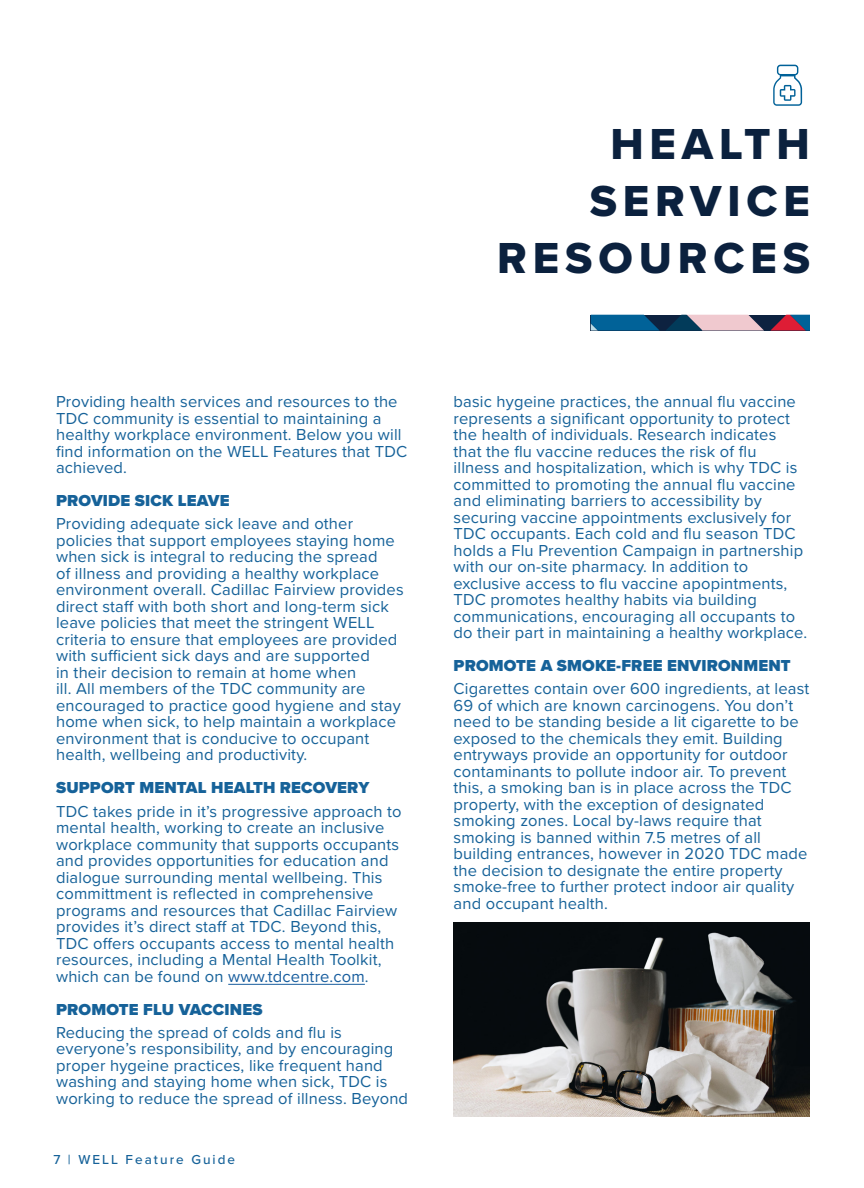
<style>
.page{position:relative;width:864px;height:1188px;background:#fff}
.page>*{position:absolute;margin:0;border:0;box-sizing:border-box;transform-origin:0 0}
.t1{font:45px "Proxima Nova Extrabld";letter-spacing:.13em;color:#0b213e}
.t2{font:16.5px/16.5px "Proxima Nova";letter-spacing:.01em;color:#166299}
.t3{font:900 16.5px "Proxima Nova";letter-spacing:.01em;color:#166299}
.t4{font:500 13.5px "Proxima Nova";letter-spacing:.15em;color:#166299}
.s1{color:#175d9e}
</style>
<div class="page">
<div style="left:591px;top:315px;width:219px;height:16px;background:#0d2240"></div>
<svg style="left:591px;top:315px;width:69px;height:16px"></svg>
<svg style="left:770px;top:315px;width:40px;height:16px"></svg>
<svg style="left:666px;top:315px;width:98px;height:16px"></svg>
<hr style="left:228px;top:984px;width:137px;height:1px;background:#175d9e">
<svg style="left:773px;top:65px;width:29px;height:41px"></svg>
<img style="left:454px;top:922px;width:356px;height:195px">
<p class="t1" style="left:610px;top:110px;width:201px">HEALTH</p>
<p class="t1" style="left:590px;top:167px;width:222px">SERVICE</p>
<p class="t1" style="left:497px;top:224px;width:314px">RESOURCES</p>
<p class="t2" style="left:56px;top:393px;width:353px">Providing health services and resources to the TDC community is essential to maintaining a healthy workplace environment. Below you will find information on the WELL Features that TDC achieved.</p>
<p class="t3" style="left:56px;top:488px;width:175px">PROVIDE SICK LEAVE</p>
<p class="t2" style="left:56px;top:515px;width:349px">Providing adequate sick leave and other policies that support employees staying home when sick is integral to reducing the spread<br>of illness and providing a healthy workplace environment overall. Cadillac Fairview provides direct staff with both short and long-term sick leave policies that meet the stringent WELL criteria to ensure that employees are provided with sufficient sick days and are supported<br>in their decision to remain at home when<br>ill. All members of the TDC community are encouraged to practice good hygiene and stay home when sick, to help maintain a workplace environment that is conducive to occupant health, wellbeing and productivity.</p>
<p class="t3" style="left:56px;top:776px;width:315px">SUPPORT MENTAL HEALTH RECOVERY</p>
<p class="t2" style="left:56px;top:802px;width:347px">TDC takes pride in it’s progressive approach to mental health, working to create an inclusive workplace community that supports occupants and provides opportunities for education and dialogue surrounding mental wellbeing. This committment is reflected in comprehensive programs and resources that Cadillac Fairview provides it’s direct staff at TDC. Beyond this, TDC offers occupants access to mental health resources, including a Mental Health Toolkit, which can be found on <span class="s1">www.tdcentre.com</span>.</p>
<p class="t3" style="left:56px;top:997px;width:208px">PROMOTE FLU VACCINES</p>
<p class="t2" style="left:56px;top:1024px;width:354px">Reducing the spread of colds and flu is everyone’s responsibility, and by encouraging proper hygeine practices, like frequent hand washing and staying home when sick, TDC is working to reduce the spread of illness. Beyond</p>
<p class="t4" style="left:53px;top:1150px;width:183px">7 | WELL Feature Guide</p>
<p class="t2" style="left:454px;top:393px;width:355px">basic hygeine practices, the annual flu vaccine represents a significant opportunity to protect the health of individuals. Research indicates that the flu vaccine reduces the risk of flu<br>illness and hospitalization, which is why TDC is committed to promoting the annual flu vaccine and eliminating barriers to accessibility by securing vaccine appointments exclusively for TDC occupants. Each cold and flu season TDC holds a Flu Prevention Campaign in partnership with our on-site pharmacy. In addition to exclusive access to flu vaccine apopintments, TDC promotes healthy habits via building communications, encouraging all occupants to do their part in maintaining a healthy workplace.</p>
<p class="t3" style="left:454px;top:653px;width:339px">PROMOTE A SMOKE-FREE ENVIRONMENT</p>
<p class="t2" style="left:454px;top:680px;width:357px">Cigarettes contain over 600 ingredients, at least 69 of which are known carcinogens. You don’t need to be standing beside a lit cigarette to be exposed to the chemicals they emit. Building entryways provide an opportunity for outdoor contaminants to pollute indoor air. To prevent this, a smoking ban is in place across the TDC property, with the exception of designated smoking zones. Local by-laws require that smoking is banned within 7.5 metres of all building entrances, however in 2020 TDC made the decision to designate the entire property smoke-free to further protect indoor air quality and occupant health.</p>
</div>
